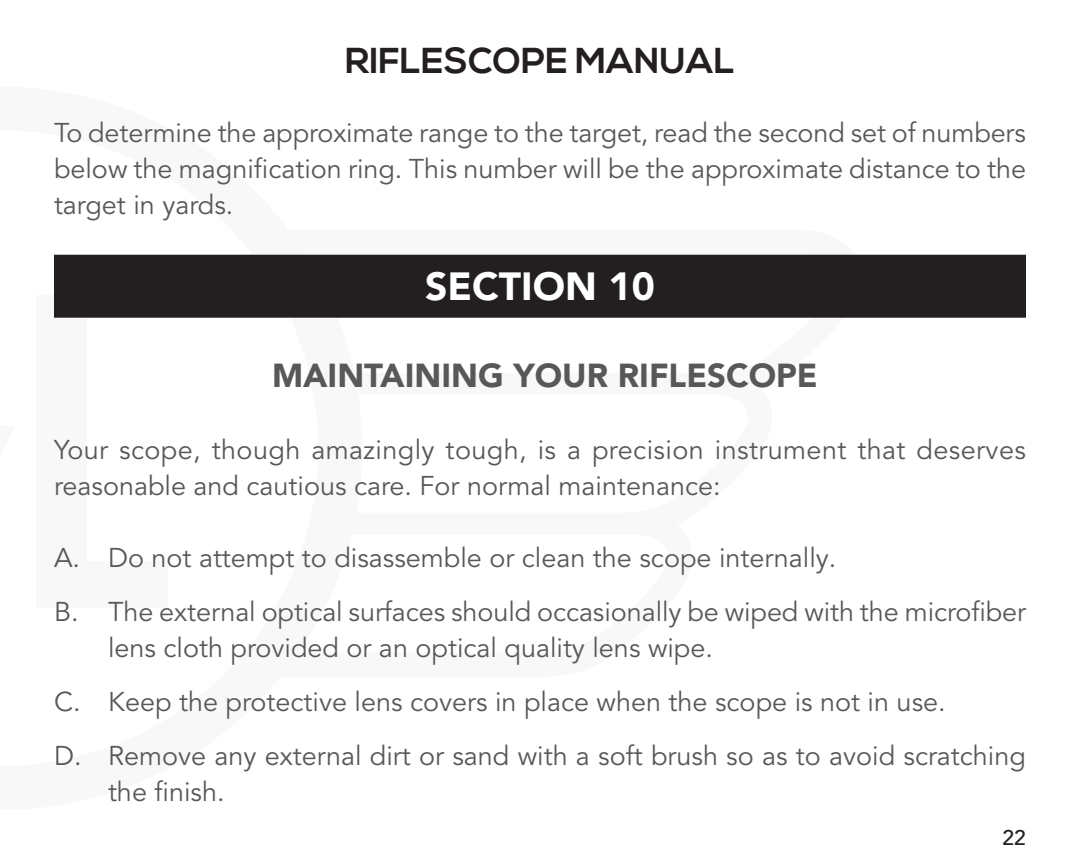
<style>
.page{position:relative;width:1080px;height:864px;background:#fff}
.page>*{position:absolute;margin:0;border:0;box-sizing:border-box;transform-origin:0 0}
.section{font:900 39px "Avenir LT Pro";color:#fff}
.t1{font:700 36px "Nexa";color:#231f20}
.t2{font:900 33px "Avenir LT Pro";color:#57585a}
.body{font:27px/36px "Avenir LT Pro";color:#57585a}
.t3{font:500 21px "Avenir LT Pro";color:#231f20}
</style>
<div class="page">
<svg style="left:362px;top:254px;width:492px;height:1px"></svg>
<div style="left:36px;top:295px;width:51px;height:312px;background:#f8f8f8"></div>
<div style="left:36px;top:561px;width:132px;height:46px;background:#f8f8f8"></div>
<div style="left:54px;top:255px;width:972px;height:63px;background:#231f20"></div>
<h2 class="t1" style="left:345px;top:40px;width:391px">RIFLESCOPE MANUAL</h2>
<p class="body" style="left:54px;top:115px;width:974px;text-align:justify">To determine the approximate range to the target, read the second set of numbers below the magnification ring. This number will be the approximate distance to the target in yards.</p>
<p class="section" style="left:425px;top:263px;width:231px">SECTION 10</p>
<h1 class="t2" style="left:272px;top:356px;width:547px">MAINTAINING YOUR RIFLESCOPE</h1>
<p class="body" style="left:54px;top:433px;width:973px">Your scope, though amazingly tough, is a precision instrument that deserves reasonable and cautious care. For normal maintenance:</p>
<p class="body" style="left:54px;top:541px;width:784px">A. Do not attempt to disassemble or clean the scope internally.</p>
<p class="body" style="left:108px;top:595px;width:920px;text-indent:-54px">B. The external optical surfaces should occasionally be wiped with the microfiber lens cloth provided or an optical quality lens wipe.</p>
<p class="body" style="left:54px;top:685px;width:893px">C. Keep the protective lens covers in place when the scope is not in use.</p>
<p class="body" style="left:108px;top:739px;width:919px;text-indent:-54px">D. Remove any external dirt or sand with a soft brush so as to avoid scratching the finish.</p>
<p class="t3" style="left:1003px;top:825px;width:25px">22</p>
</div>
